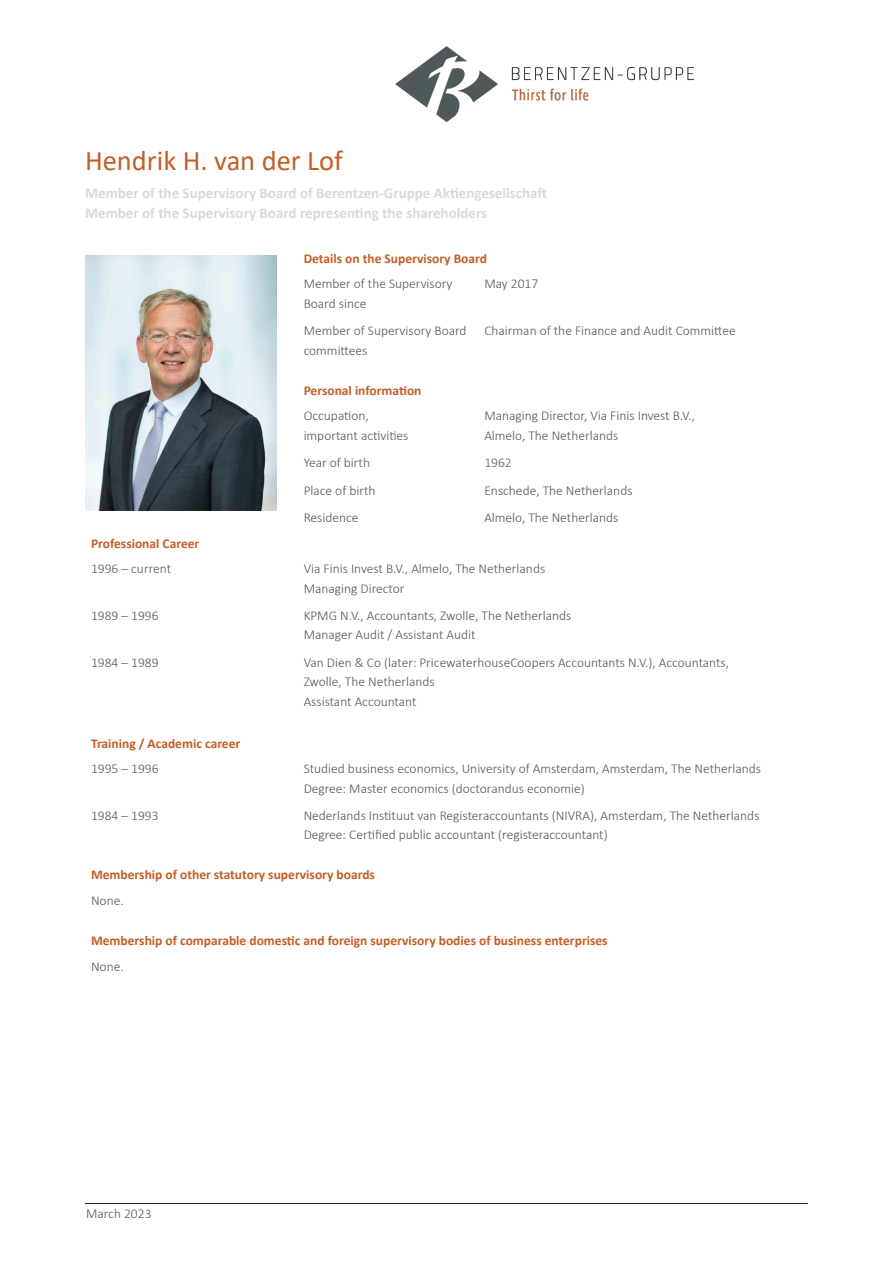
<style>
.page{position:relative;width:893px;height:1263px;background:#fff}
.page>*{position:absolute;margin:0;border:0;box-sizing:border-box;transform-origin:0 0}
.Name_Kupfer{font:28.5px "Calibri";color:#c25e26}
.Posten_hellgrau{font:700 15px "Calibri";color:#d9d9d9}
.Tabelle_rechts_dunke{font:300 13.5px/19.5px "Calibri";color:#4e5859}
.Überschrift_Kupfer{font:700 13.5px "Calibri";color:#c25e26}
.Tabelle_links_dunkel{font:300 13.5px/19.5px "Calibri";color:#4e5859}
</style>
<div class="page">
<hr style="left:85px;top:1203px;width:723px;height:1px;background:#231f20">
<img style="left:395px;top:47px;width:299px;height:74px">
<img style="left:85px;top:255px;width:191px;height:255px">
<p class="Name_Kupfer" style="left:85px;top:141px;width:259px">Hendrik H. van der Lof</p>
<p class="Posten_hellgrau" style="left:85px;top:183px;width:463px">Member of the Supervisory Board of Berentzen-Gruppe Aktiengesellschaft</p>
<p class="Posten_hellgrau" style="left:85px;top:202px;width:404px">Member of the Supervisory Board representing the shareholders</p>
<p class="Überschrift_Kupfer" style="left:304px;top:249px;width:185px">Details on the Supervisory Board</p>
<p class="Tabelle_links_dunkel" style="left:304px;top:274px;width:150px">Member of the Supervisory<br>Board since</p>
<p class="Tabelle_rechts_dunke" style="left:484px;top:274px;width:55px">May 2017</p>
<p class="Tabelle_links_dunkel" style="left:304px;top:321px;width:164px">Member of Supervisory Board committees</p>
<p class="Tabelle_rechts_dunke" style="left:484px;top:321px;width:253px">Chairman of the Finance and Audit Committee</p>
<p class="Überschrift_Kupfer" style="left:304px;top:381px;width:119px">Personal information</p>
<p class="Tabelle_links_dunkel" style="left:304px;top:406px;width:106px">Occupation, important activities</p>
<p class="Tabelle_rechts_dunke" style="left:484px;top:406px;width:212px">Managing Director, Via Finis Invest B.V.,<br>Almelo, The Netherlands</p>
<p class="Tabelle_links_dunkel" style="left:304px;top:452px;width:68px">Year of birth</p>
<p class="Tabelle_rechts_dunke" style="left:484px;top:452px;width:29px">1962</p>
<p class="Tabelle_links_dunkel" style="left:304px;top:480px;width:73px">Place of birth</p>
<p class="Tabelle_rechts_dunke" style="left:484px;top:480px;width:150px">Enschede, The Netherlands</p>
<p class="Tabelle_links_dunkel" style="left:304px;top:508px;width:56px">Residence</p>
<p class="Tabelle_rechts_dunke" style="left:484px;top:508px;width:135px">Almelo, The Netherlands</p>
<p class="Überschrift_Kupfer" style="left:91px;top:534px;width:110px">Professional Career</p>
<p class="Tabelle_links_dunkel" style="left:91px;top:559px;width:82px">1996 – current</p>
<p class="Tabelle_rechts_dunke" style="left:304px;top:559px;width:243px">Via Finis Invest B.V., Almelo, The Netherlands<br>Managing Director</p>
<p class="Tabelle_links_dunkel" style="left:91px;top:606px;width:69px">1989 – 1996</p>
<p class="Tabelle_rechts_dunke" style="left:304px;top:606px;width:269px">KPMG N.V., Accountants, Zwolle, The Netherlands<br>Manager Audit / Assistant Audit</p>
<p class="Tabelle_links_dunkel" style="left:91px;top:652px;width:69px">1984 – 1989</p>
<p class="Tabelle_rechts_dunke" style="left:304px;top:652px;width:427px">Van Dien &amp; Co (later: PricewaterhouseCoopers Accountants N.V.), Accountants,<br>Zwolle, The Netherlands<br>Assistant Accountant</p>
<p class="Überschrift_Kupfer" style="left:91px;top:733px;width:151px">Training / Academic career</p>
<p class="Tabelle_links_dunkel" style="left:91px;top:759px;width:69px">1995 – 1996</p>
<p class="Tabelle_rechts_dunke" style="left:304px;top:759px;width:459px">Studied business economics, University of Amsterdam, Amsterdam, The Netherlands<br>Degree: Master economics (doctorandus economie)</p>
<p class="Tabelle_links_dunkel" style="left:91px;top:805px;width:69px">1984 – 1993</p>
<p class="Tabelle_rechts_dunke" style="left:304px;top:805px;width:457px">Nederlands Instituut van Registeraccountants (NIVRA), Amsterdam, The Netherlands<br>Degree: Certified public accountant (registeraccountant)</p>
<p class="Überschrift_Kupfer" style="left:91px;top:865px;width:285px">Membership of other statutory supervisory boards</p>
<p class="Tabelle_links_dunkel" style="left:91px;top:890px;width:34px">None.</p>
<p class="Überschrift_Kupfer" style="left:91px;top:931px;width:518px">Membership of comparable domestic and foreign supervisory bodies of business enterprises</p>
<p class="Tabelle_links_dunkel" style="left:91px;top:956px;width:34px">None.</p>
<p class="Tabelle_rechts_dunke" style="left:86px;top:1203px;width:67px">March 2023</p>
</div>
